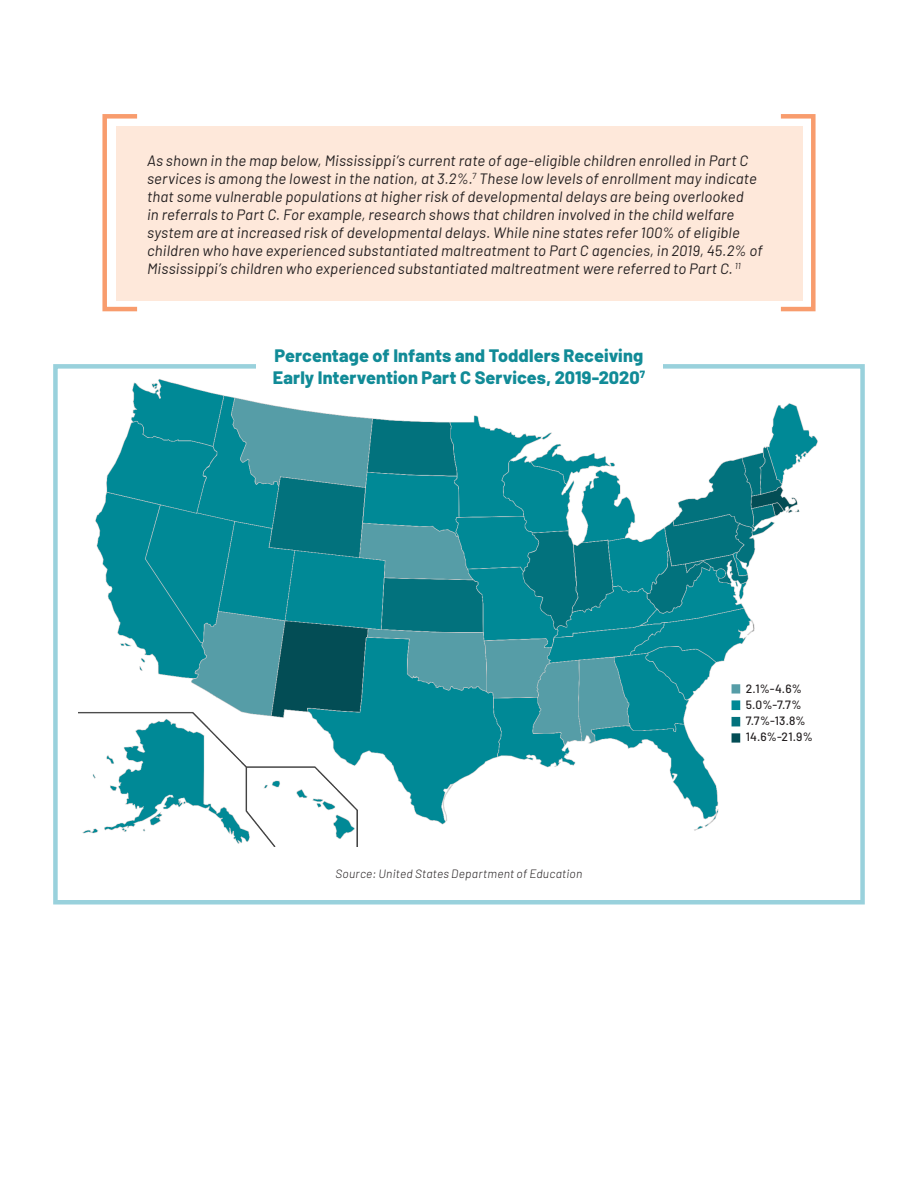
<style>
.page{position:relative;width:918px;height:1188px;background:#fff}
.page>*{position:absolute;margin:0;border:0;box-sizing:border-box;transform-origin:0 0}
.t1{font:800 18px "Barlow";letter-spacing:.005em;color:#118b97}
.t2{font:italic 15px/18px "Barlow";letter-spacing:.01em;color:#231f20}
.t3{font:italic 300 12px "Barlow";letter-spacing:.02em;color:#231f20}
.t4{font:500 12px "Barlow";color:#231f20}
</style>
<div class="page">
<div style="left:53px;top:364px;width:812px;height:540px;border:4px solid #99d1dc"></div>
<div style="left:116px;top:126px;width:686px;height:174px;background:#fee8da"></div>
<div style="left:102px;top:114px;width:37px;height:197px;border:4px solid #f89c6d"></div>
<div style="left:779px;top:114px;width:37px;height:197px;border:4px solid #f89c6d"></div>
<div style="left:256px;top:340px;width:406px;height:49px;background:#fff"></div>
<img style="left:79px;top:379px;width:739px;height:467px">
<div style="left:743px;top:679px;width:78px;height:68px;background:#fff"></div>
<p class="t2" style="left:147px;top:150px;width:617px">As shown in the map below, Mississippi’s current rate of age-eligible children enrolled in Part C services is among the lowest in the nation, at 3.2%.<sup>7</sup> These low levels of enrollment may indicate that some vulnerable populations at higher risk of developmental delays are being overlooked<br>in referrals to Part C. For example, research shows that children involved in the child welfare system are at increased risk of developmental delays. While nine states refer 100% of eligible children who have experienced substantiated maltreatment to Part C agencies, in 2019, 45.2% of Mississippi’s children who experienced substantiated maltreatment were referred to Part C. <sup>11</sup></p>
<p class="t1" style="left:275px;top:342px;width:370px">Percentage of Infants and Toddlers Receiving</p>
<p class="t1" style="left:273px;top:364px;width:374px">Early Intervention Part C Services, 2019-2020<sup>7</sup></p>
<p class="t3" style="left:336px;top:865px;width:248px">Source: United States Department of Education</p>
<p class="t4" style="left:746px;top:680px;width:58px">2.1%-4.6%</p>
<p class="t4" style="left:746px;top:696px;width:57px">5.0%-7.7%</p>
<p class="t4" style="left:746px;top:712px;width:61px">7.7%-13.8%</p>
<p class="t4" style="left:746px;top:728px;width:69px">14.6%-21.9%</p>
</div>
